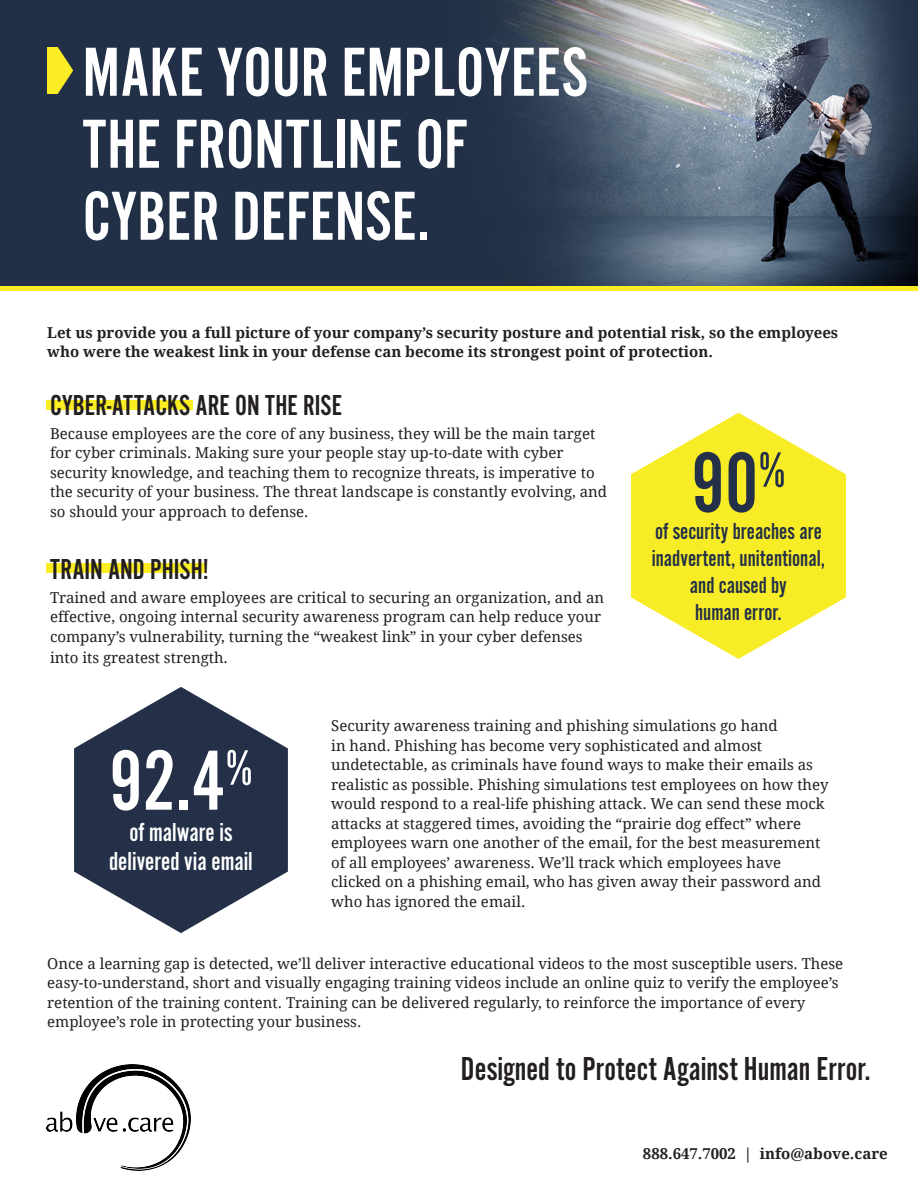
<style>
.page{position:relative;width:918px;height:1188px;background:#fff}
.page>*{position:absolute;margin:0;border:0;box-sizing:border-box;transform-origin:0 0}
.t1{font:88.5px "Alternate Got No 2 D";color:#fff}
.t2{font:88.5px "Alternate Got No 2 D";color:#233047}
.t3{font:72px "Alternate Got No 2 D";color:#fff}
.t4{font:34.5px "Alternate Got No 2 D";color:#231f20}
.t5{font:30px "Alternate Got No 2 D";color:#231f20}
.t6{font:27px/28.8px "Alternate Got No 2 D";color:#fff;text-align:center}
.t7{font:24px/27px "Alternate Got No 2 D";color:#233047;text-align:center}
.t8{font:15px/19.5px "Droid Serif";color:#231f20}
.t9{font:700 15px/19.5px "Droid Serif";color:#231f20}
.t10{font:700 15px "Droid Serif";color:#231f20}
.s1{font-style:inherit}
</style>
<div class="page">
<img style="left:0;top:0;width:918px;height:285px">
<hr style="left:0;top:286px;width:918px;height:4px;background:#faed24">
<div style="left:46px;top:400px;width:147px;height:9px;background:#faed24"></div>
<div style="left:46px;top:563px;width:160px;height:10px;background:#faed24"></div>
<svg style="left:631px;top:413px;width:215px;height:246px;fill:#f7ec26"></svg>
<svg style="left:74px;top:687px;width:214px;height:246px;fill:#233047"></svg>
<svg style="left:58px;top:47px;width:15px;height:47px"></svg>
<div style="left:47px;top:47px;width:11px;height:47px;background:#faed24"></div>
<img style="left:46px;top:1064px;width:145px;height:106px">
<p class="t3" style="left:83px;top:34px;width:507px">MAKE YOUR EMPLOYEES</p>
<p class="t3" style="left:83px;top:106px;width:387px">THE FRONTLINE OF</p>
<p class="t3" style="left:83px;top:178px;width:349px">CYBER DEFENSE.</p>
<p class="t9" style="left:47px;top:322px;width:793px">Let us provide you a full picture of your company’s security posture and potential risk, so the employees who were the weakest link in your defense can become its strongest point of protection.</p>
<p class="t5" style="left:50px;top:389px;width:294px">CYBER-ATTACKS ARE ON THE RISE</p>
<p class="t8" style="left:50px;top:423px;width:559px">Because employees are the core of any business, they will be the main target for cyber criminals. Making sure your people stay up-to-date with cyber security knowledge, and teaching them to recognize threats, is imperative to the security of your business. The threat landscape is constantly evolving, and so should your approach to defense.</p>
<p class="t5" style="left:50px;top:553px;width:161px">TRAIN AND PHISH!</p>
<p class="t8" style="left:50px;top:587px;width:556px">Trained and aware employees are critical to securing an organization, and an effective, ongoing internal security awareness program can help reduce your company’s vulnerability, turning the “weakest link” in your cyber defenses</p>
<p class="t8" style="left:50px;top:647px;width:179px">into its greatest strength.</p>
<p class="t2" style="left:691px;top:436px;width:96px">90<sup>%</sup></p>
<p class="t7" style="left:652px;top:518px;width:175px">of security breaches are inadvertent, unitentional, and caused by<br>human error.</p>
<p class="t1" style="left:109px;top:734px;width:145px">92.4<sup>%</sup></p>
<p class="t6" style="left:109px;top:819px;width:145px">of malware is delivered via email</p>
<p class="t8" style="left:331px;top:716px;width:499px">Security awareness training and phishing simulations go hand<br>in hand. Phishing has become very sophisticated and almost undetectable, as criminals have found ways to make their emails as realistic as possible. Phishing simulations test employees on how they would respond to a real-life phishing attack. We can send these mock attacks at staggered times, avoiding the “prairie dog effect” where employees warn one another of the email, for the best measurement of all employees’ awareness. We’ll track which employees have clicked on a phishing email, who has given away their password and who has ignored the email.</p>
<p class="t8" style="left:47px;top:953px;width:798px">Once a learning gap is detected, we’ll deliver interactive educational videos to the most susceptible users. These easy-to-understand, short and visually engaging training videos include an online quiz to verify the employee’s retention of the training content. Training can be delivered regularly, to reinforce the importance of every employee’s role in protecting your business.</p>
<p class="t4" style="left:461px;top:1051px;width:411px">Designed to Protect Against Human Error.</p>
<p class="t10" style="left:643px;top:1143px;width:246px">888.647.7002 <span class="s1">|</span> info@above.care</p>
</div>
